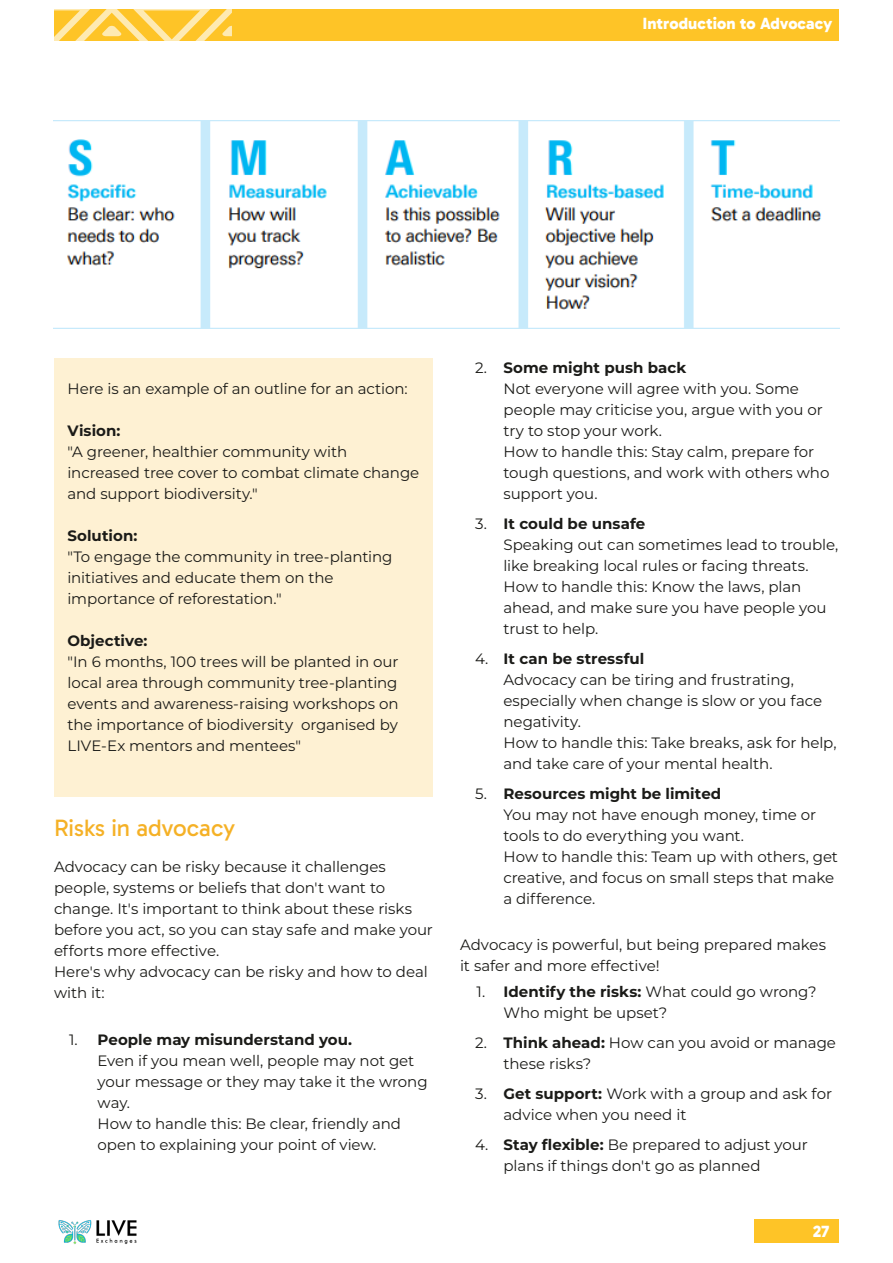
<style>
.page{position:relative;width:893px;height:1263px;background:#fff}
.page>*{position:absolute;margin:0;border:0;box-sizing:border-box;transform-origin:0 0}
.subtopic{font:24px "Gabarito";letter-spacing:-.005em;color:#f5b126}
.t1{font:800 16.5px "Gabarito";color:#fff}
.body_text_style{font:15px/21px "Montserrat";letter-spacing:-.005em;color:#1b1b18}
.t2{font:700 15px "Montserrat";letter-spacing:.005em;color:#1b1b18}
.s1{font-weight:700}
</style>
<div class="page">
<img style="left:58px;top:1220px;width:79px;height:24px">
<div style="left:755px;top:1219px;width:84px;height:24px;background:#fec427"></div>
<div style="left:54px;top:9px;width:785px;height:31px;background:#fec427"></div>
<svg style="left:54px;top:9px;width:178px;height:32px"></svg>
<div style="left:54px;top:358px;width:379px;height:438px;background:#fef1d3"></div>
<img style="left:54px;top:121px;width:785px;height:207px">
<p class="t1" style="left:643px;top:13px;width:191px">Introduction to Advocacy</p>
<p class="body_text_style" style="left:68px;top:377px;width:342px">Here is an example of an outline for an action:</p>
<p class="t2" style="left:68px;top:420px;width:54px">Vision:</p>
<p class="body_text_style" style="left:68px;top:440px;width:353px">"A greener, healthier community with increased tree cover to combat climate change and support biodiversity."</p>
<p class="t2" style="left:68px;top:525px;width:71px">Solution:</p>
<p class="body_text_style" style="left:68px;top:545px;width:326px">"To engage the community in tree-planting initiatives and educate them on the importance of reforestation."</p>
<p class="t2" style="left:68px;top:630px;width:81px">Objective:</p>
<p class="body_text_style" style="left:68px;top:650px;width:333px;text-align:justify">"In 6 months, 100 trees will be planted in our local area through community tree-planting events and awareness-raising workshops on the importance of biodiversity organised by LIVE-Ex mentors and mentees"</p>
<p class="subtopic" style="left:54px;top:813px;width:183px">Risks in advocacy</p>
<p class="body_text_style" style="left:54px;top:856px;width:380px">Advocacy can be risky because it challenges people, systems or beliefs that don't want to change. It's important to think about these risks before you act, so you can stay safe and make your efforts more effective.</p>
<p class="body_text_style" style="left:54px;top:961px;width:375px">Here's why advocacy can be risky and how to deal with it:</p>
<p class="body_text_style" style="left:98px;top:1029px;width:332px;text-indent:-28px">1. <span class="s1">People may misunderstand you.<br></span>Even if you mean well, people may not get your message or they may take it the wrong way.<br>How to handle this: Be clear, friendly and open to explaining your point of view.</p>
<p class="body_text_style" style="left:503px;top:356px;width:327px;text-indent:-28px">2. <span class="s1">Some might push back<br></span>Not everyone will agree with you. Some people may criticise you, argue with you or try to stop your work.<br>How to handle this: Stay calm, prepare for tough questions, and work with others who support you.</p>
<p class="body_text_style" style="left:503px;top:512px;width:336px;text-indent:-28px">3. <span class="s1">It could be unsafe<br></span>Speaking out can sometimes lead to trouble, like breaking local rules or facing threats.<br>How to handle this: Know the laws, plan ahead, and make sure you have people you trust to help.</p>
<p class="body_text_style" style="left:503px;top:647px;width:334px;text-indent:-28px">4. <span class="s1">It can be stressful<br></span>Advocacy can be tiring and frustrating, especially when change is slow or you face negativity.<br>How to handle this: Take breaks, ask for help, and take care of your mental health.</p>
<p class="body_text_style" style="left:503px;top:782px;width:336px;text-indent:-28px">5. <span class="s1">Resources might be limited<br></span>You may not have enough money, time or tools to do everything you want.<br>How to handle this: Team up with others, get creative, and focus on small steps that make a difference.</p>
<p class="body_text_style" style="left:460px;top:934px;width:367px">Advocacy is powerful, but being prepared makes it safer and more effective!</p>
<p class="body_text_style" style="left:503px;top:980px;width:314px;text-indent:-27px">1. <span class="s1">Identify the risks:</span> What could go wrong?<br>Who might be upset?</p>
<p class="body_text_style" style="left:503px;top:1031px;width:334px;text-indent:-28px">2. <span class="s1">Think ahead:</span> How can you avoid or manage these risks?</p>
<p class="body_text_style" style="left:503px;top:1082px;width:330px;text-indent:-28px">3. <span class="s1">Get support:</span> Work with a group and ask for advice when you need it</p>
<p class="body_text_style" style="left:503px;top:1133px;width:306px;text-indent:-28px">4. <span class="s1">Stay flexible:</span> Be prepared to adjust your plans if things don't go as planned</p>
<p class="t1" style="left:813px;top:1221px;width:18px">27</p>
</div>
